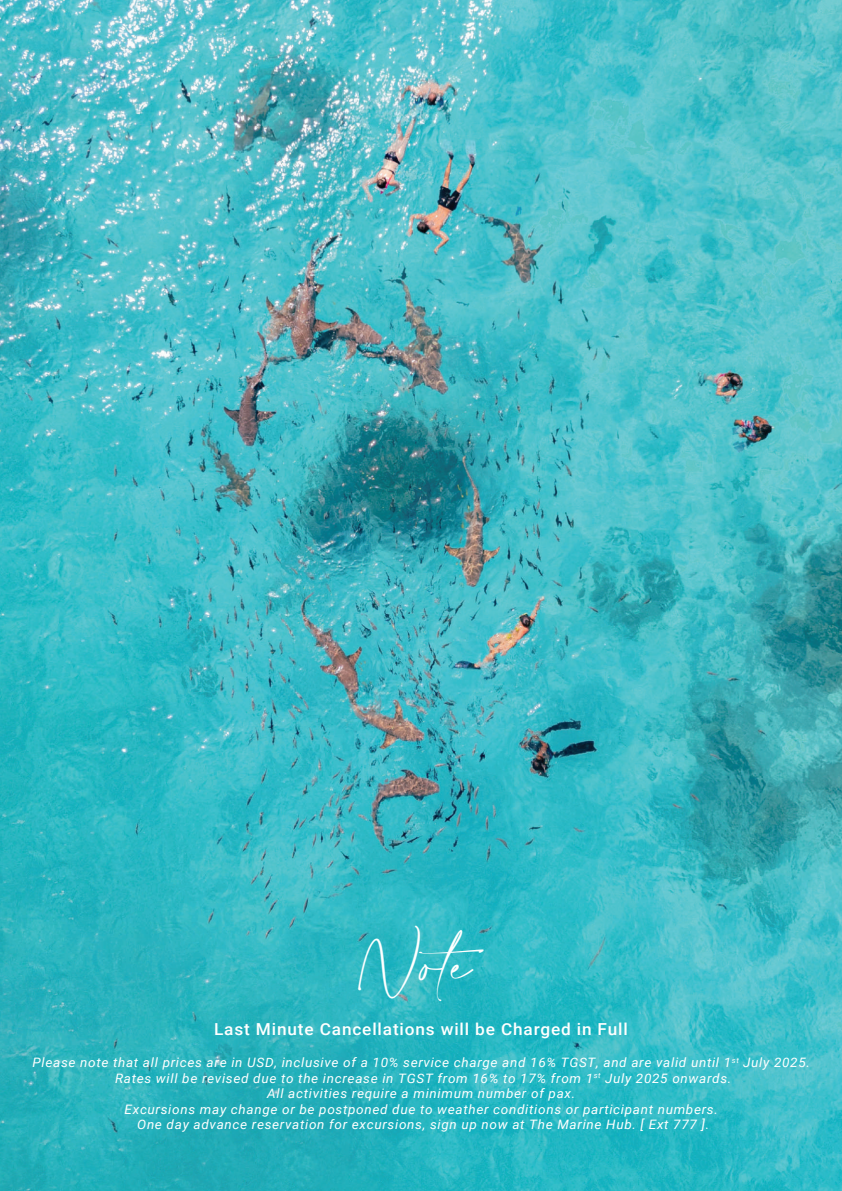
<style>
.page{position:relative;width:842px;height:1191px;background:#fff}
.page>*{position:absolute;margin:0;border:0;box-sizing:border-box;transform-origin:0 0}
.t1{font:41.1px "Amalfi Coast";color:#fff}
.t2{font:500 16.5px "Roboto";letter-spacing:.05em;color:#fff;scale:1.04 1}
.t3{font:italic 13px/15.6px "Roboto";letter-spacing:.05em;color:#fff;text-align:center;scale:1.04 1}
</style>
<div class="page">
<img style="left:0;top:0;width:842px;height:1191px">
<h1 class="t1" style="left:360px;top:942px;width:148px">Note</h1>
<p class="t2" style="left:214px;top:1017px;width:399px">Last Minute Cancellations will be Charged in Full</p>
<p class="t3" style="left:33px;top:1054px;width:749px">Please note that all prices are in USD, inclusive of a 10% service charge and 16% TGST, and are valid until 1<sup>st</sup> July 2025.<br>Rates will be revised due to the increase in TGST from 16% to 17% from 1<sup>st</sup> July 2025 onwards.<br>All activities require a minimum number of pax.<br>Excursions may change or be postponed due to weather conditions or participant numbers.<br>One day advance reservation for excursions, sign up now at The Marine Hub. [ Ext 777 ].</p>
</div>
